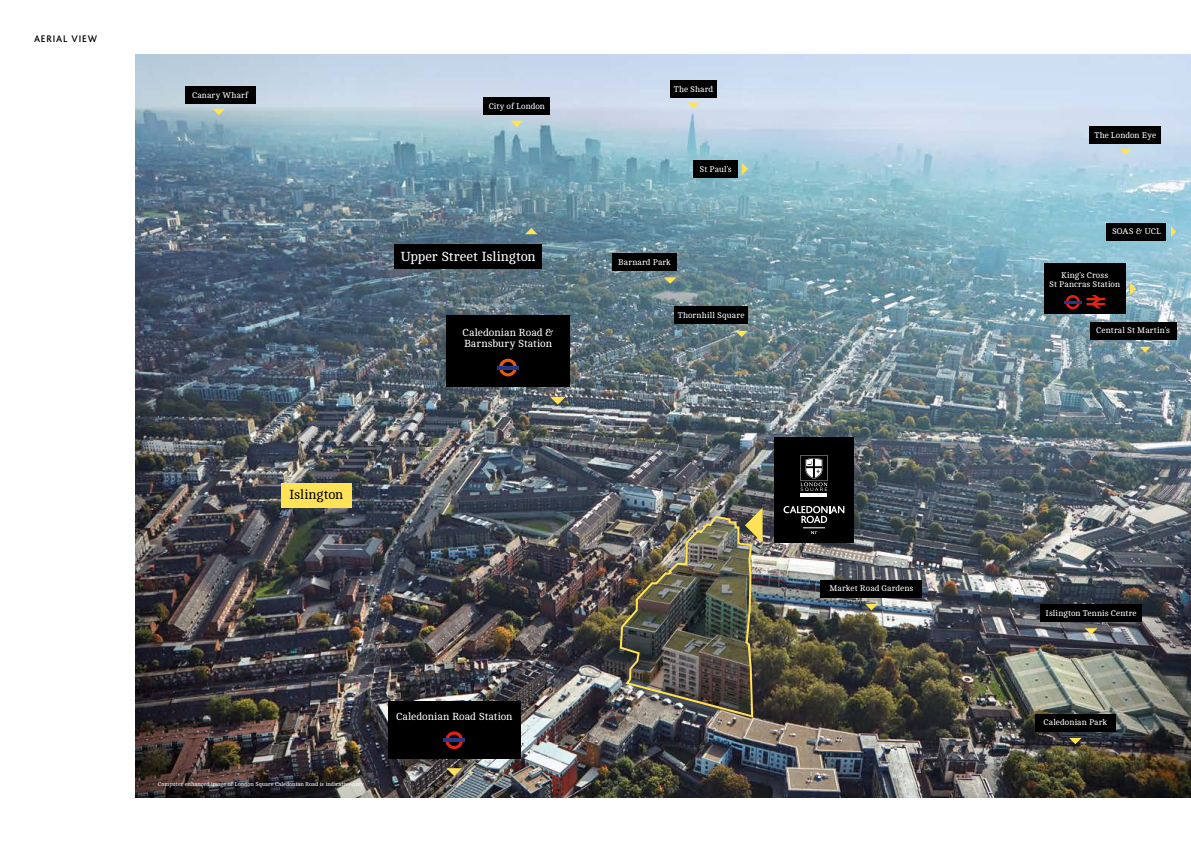
<style>
.page{position:relative;width:1191px;height:842px;background:#fff}
.page>*{position:absolute;margin:0;border:0;box-sizing:border-box;transform-origin:0 0}
.t1{font:13.5px "Cambo";letter-spacing:-.005em;color:#fff}
.t2{font:13.5px "Cambo";letter-spacing:-.005em;color:#000}
.t3{font:10.6px/11.9px "Cambo";color:#fff}
.t4{font:500 10px "Bliss";letter-spacing:.085em;color:#000}
.t5{font:8.5px/9.5px "Cambo";letter-spacing:.015em;color:#fff;text-align:center}
.t6{font:5.8px "Cambo";color:#fff}
</style>
<div class="page">
<img style="left:136px;top:54px;width:1055px;height:744px">
<div style="left:774px;top:438px;width:79px;height:105px;background:#000"></div>
<hr style="left:800px;top:493px;width:27px;height:3px;background:#fff">
<svg style="left:800px;top:455px;width:27px;height:36px"></svg>
<svg style="left:783px;top:506px;width:61px;height:28px"></svg>
<div style="left:1044px;top:264px;width:81px;height:50px;background:#000"></div>
<div style="left:670px;top:80px;width:47px;height:18px;background:#000"></div>
<svg style="left:687px;top:103px;width:13px;height:6px"></svg>
<div style="left:484px;top:97px;width:66px;height:18px;background:#000"></div>
<div style="left:394px;top:244px;width:148px;height:25px;background:#000"></div>
<div style="left:281px;top:483px;width:70px;height:25px;background:#ffe255"></div>
<svg style="left:510px;top:121px;width:13px;height:6px"></svg>
<svg style="left:525px;top:228px;width:12px;height:6px"></svg>
<div style="left:185px;top:86px;width:70px;height:18px;background:#000"></div>
<svg style="left:212px;top:109px;width:13px;height:6px"></svg>
<div style="left:674px;top:306px;width:74px;height:18px;background:#000"></div>
<div style="left:612px;top:253px;width:64px;height:18px;background:#000"></div>
<div style="left:820px;top:580px;width:102px;height:17px;background:#000"></div>
<div style="left:1034px;top:714px;width:81px;height:17px;background:#000"></div>
<div style="left:693px;top:160px;width:44px;height:18px;background:#000"></div>
<svg style="left:742px;top:163px;width:6px;height:12px"></svg>
<svg style="left:735px;top:331px;width:13px;height:6px"></svg>
<svg style="left:664px;top:277px;width:12px;height:7px"></svg>
<svg style="left:865px;top:604px;width:12px;height:6px"></svg>
<div style="left:1040px;top:604px;width:101px;height:18px;background:#000"></div>
<svg style="left:1084px;top:628px;width:13px;height:6px"></svg>
<svg style="left:1069px;top:738px;width:12px;height:6px"></svg>
<img style="left:618px;top:508px;width:144px;height:211px">
<svg style="left:1130px;top:283px;width:6px;height:12px"></svg>
<div style="left:1089px;top:126px;width:72px;height:18px;background:#000"></div>
<svg style="left:1119px;top:149px;width:12px;height:6px"></svg>
<svg style="left:446px;top:768px;width:16px;height:8px"></svg>
<div style="left:388px;top:701px;width:132px;height:57px;background:#000"></div>
<svg style="left:445px;top:731px;width:18px;height:18px"></svg>
<hr style="left:443px;top:738px;width:22px;height:4px;background:#253789">
<svg style="left:550px;top:397px;width:15px;height:8px"></svg>
<div style="left:446px;top:315px;width:123px;height:72px;background:#000"></div>
<svg style="left:499px;top:359px;width:18px;height:17px"></svg>
<hr style="left:497px;top:366px;width:22px;height:3px;background:#253789">
<svg style="left:1065px;top:295px;width:15px;height:14px"></svg>
<hr style="left:1064px;top:301px;width:17px;height:3px;background:#253789">
<svg style="left:1086px;top:295px;width:19px;height:13px"></svg>
<div style="left:1089px;top:322px;width:87px;height:18px;background:#000"></div>
<div style="left:1106px;top:223px;width:60px;height:18px;background:#000"></div>
<svg style="left:1139px;top:347px;width:11px;height:5px"></svg>
<svg style="left:1171px;top:226px;width:5px;height:11px"></svg>
<p class="t4" style="left:34px;top:33px;width:65px">AERIAL VIEW</p>
<p class="t5" style="left:192px;top:90px;width:58px">Canary Wharf</p>
<p class="t5" style="left:488px;top:101px;width:58px">City of London</p>
<h1 class="t1" style="left:400px;top:249px;width:137px">Upper Street Islington</h1>
<p class="t5" style="left:674px;top:84px;width:41px">The Shard</p>
<p class="t5" style="left:699px;top:164px;width:34px">St Paul’s</p>
<p class="t5" style="left:618px;top:257px;width:54px">Barnard Park</p>
<p class="t5" style="left:678px;top:311px;width:68px">Thornhill Square</p>
<p class="t5" style="left:1094px;top:130px;width:63px">The London Eye</p>
<p class="t5" style="left:1112px;top:227px;width:50px">SOAS &amp; UCL</p>
<p class="t5" style="left:1049px;top:270px;width:72px">King’s Cross<br>St Pancras Station</p>
<p class="t3" style="left:462px;top:326px;width:92px">Caledonian Road &amp;<br>Barnsbury Station</p>
<p class="t5" style="left:1096px;top:326px;width:75px">Central St Martin’s</p>
<h1 class="t2" style="left:289px;top:487px;width:56px">Islington</h1>
<p class="t6" style="left:158px;top:781px;width:208px">Computer enhanced image of London Square Caledonian Road is indicative only</p>
<p class="t3" style="left:396px;top:711px;width:118px">Caledonian Road Station</p>
<p class="t5" style="left:829px;top:584px;width:85px">Market Road Gardens</p>
<p class="t5" style="left:1045px;top:608px;width:93px">Islington Tennis Centre</p>
<p class="t5" style="left:1043px;top:718px;width:65px">Caledonian Park</p>
</div>
